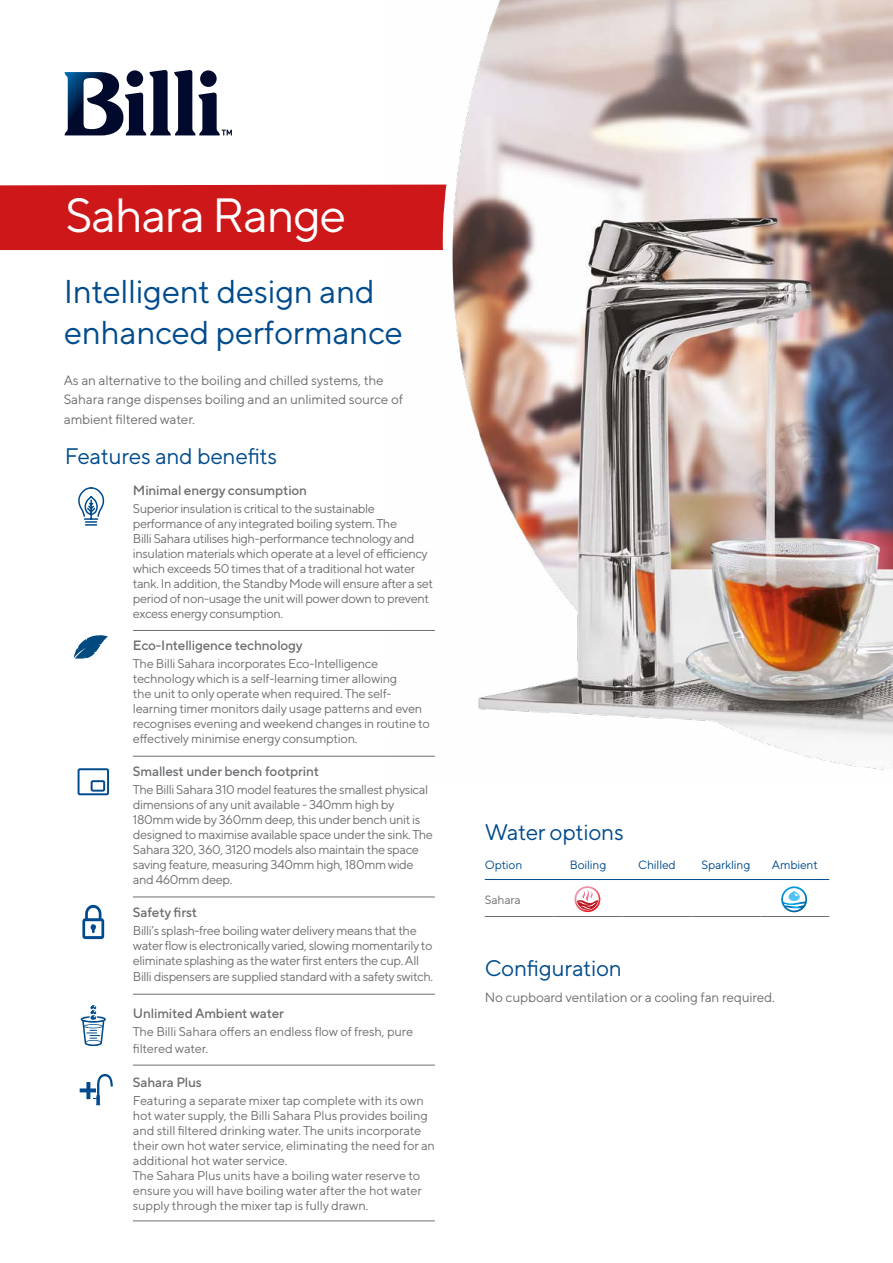
<style>
.page{position:relative;width:893px;height:1263px;background:#fff}
.page>*{position:absolute;margin:0;border:0;box-sizing:border-box;transform-origin:0 0}
.t1{font:48px "TT Norms Pro";letter-spacing:-.03em;color:#fff}
.t2{font:33px/40.5px "TT Norms Pro";letter-spacing:-.01em;color:#004b8d}
.t3{font:22.5px "TT Norms Pro";letter-spacing:-.01em;color:#004b8d}
.t4{font:13.5px/19.5px "TT Norms Pro";letter-spacing:-.01em;color:#6d6e71}
.t5{font:500 13.5px "TT Norms Pro";letter-spacing:-.01em;color:#6d6e71}
.t6{font:12.75px/15px "TT Norms Pro";letter-spacing:-.03em;color:#6d6e71}
.t7{font:12.75px/15px "TT Norms Pro";letter-spacing:-.01em;color:#6d6e71}
.t8{font:12px "TT Norms Pro";letter-spacing:-.01em;color:#004b8d}
.t9{font:12px "TT Norms Pro";letter-spacing:-.01em;color:#6d6e71}
</style>
<div class="page">
<svg style="left:64px;top:70px;width:168px;height:65px"></svg>
<img style="left:389px;top:0;width:504px;height:770px">
<div style="left:0;top:185px;width:446px;height:65px;background:#cd1719"></div>
<hr style="left:133px;top:630px;width:302px;height:1px;background:#6d6e71">
<hr style="left:133px;top:756px;width:302px;height:1px;background:#6d6e71">
<hr style="left:133px;top:897px;width:302px;height:1px;background:#6d6e71">
<hr style="left:133px;top:994px;width:302px;height:1px;background:#6d6e71">
<hr style="left:133px;top:1065px;width:302px;height:1px;background:#6d6e71">
<hr style="left:133px;top:1220px;width:302px;height:1px;background:#6d6e71">
<svg style="left:82px;top:904px;width:22px;height:35px"></svg>
<svg style="left:74px;top:635px;width:34px;height:24px"></svg>
<svg style="left:77px;top:768px;width:32px;height:28px"></svg>
<svg style="left:78px;top:487px;width:27px;height:39px"></svg>
<svg style="left:80px;top:1074px;width:33px;height:31px"></svg>
<svg style="left:81px;top:1004px;width:25px;height:42px"></svg>
<hr style="left:485px;top:916px;width:69px;height:1px;background:#6d6e71">
<hr style="left:554px;top:916px;width:68px;height:1px;background:#6d6e71">
<hr style="left:622px;top:916px;width:69px;height:1px;background:#6d6e71">
<hr style="left:691px;top:916px;width:69px;height:1px;background:#6d6e71">
<hr style="left:760px;top:916px;width:69px;height:1px;background:#6d6e71">
<hr style="left:485px;top:879px;width:344px;height:1px;background:#004b8d">
<svg style="left:574px;top:886px;width:26px;height:26px"></svg>
<svg style="left:781px;top:886px;width:26px;height:26px"></svg>
<h1 class="t1" style="left:66px;top:180px;width:282px">Sahara Range</h1>
<h2 class="t2" style="left:64px;top:269px;width:340px">Intelligent design and enhanced performance</h2>
<p class="t4" style="left:64px;top:369px;width:341px">As an alternative to the boiling and chilled systems, the<br>Sahara range dispenses boiling and an unlimited source of ambient filtered water.</p>
<h3 class="t3" style="left:65px;top:440px;width:214px">Features and benefits</h3>
<p class="t5" style="left:133px;top:480px;width:176px">Minimal energy consumption</p>
<p class="t6" style="left:133px;top:500px;width:302px">Superior insulation is critical to the sustainable performance of any integrated boiling system. The<br>Billi Sahara utilises high-performance technology and insulation materials which operate at a level of efficiency which exceeds 50 times that of a traditional hot water tank. In addition, the Standby Mode will ensure after a set period of non-usage the unit will power down to prevent excess energy consumption.</p>
<p class="t5" style="left:133px;top:636px;width:171px">Eco-Intelligence technology</p>
<p class="t6" style="left:133px;top:655px;width:298px">The Billi Sahara incorporates Eco-Intelligence technology which is a self-learning timer allowing<br>the unit to only operate when required. The self&shy;learning timer monitors daily usage patterns and even recognises evening and weekend changes in routine to effectively minimise energy consumption.</p>
<p class="t5" style="left:133px;top:762px;width:188px">Smallest under bench footprint</p>
<p class="t6" style="left:133px;top:781px;width:302px">The Billi Sahara 310 model features the smallest physical dimensions of any unit available - 340mm high by 180mm wide by 360mm deep, this under bench unit is designed to maximise available space under the sink. The Sahara 320, 360, 3120 models also maintain the space saving feature, measuring 340mm high, 180mm wide and 460mm deep.</p>
<p class="t5" style="left:133px;top:902px;width:66px">Safety first</p>
<p class="t6" style="left:133px;top:922px;width:301px">Billi’s splash-free boiling water delivery means that the water flow is electronically varied, slowing momentarily to eliminate splashing as the water first enters the cup. All</p>
<p class="t6" style="left:133px;top:968px;width:302px">Billi dispensers are supplied standard with a safety switch.</p>
<p class="t5" style="left:133px;top:1004px;width:153px">Unlimited Ambient water</p>
<p class="t7" style="left:133px;top:1023px;width:282px;line-height:16.5px">The Billi Sahara offers an endless flow of fresh, pure filtered water.</p>
<p class="t5" style="left:133px;top:1073px;width:70px">Sahara Plus</p>
<p class="t7" style="left:133px;top:1092px;width:303px">Featuring a separate mixer tap complete with its own hot water supply, the Billi Sahara Plus provides boiling and still filtered drinking water. The units incorporate their own hot water service, eliminating the need for an additional hot water service.<br>The Sahara Plus units have a boiling water reserve to ensure you will have boiling water after the hot water supply through the mixer tap is fully drawn.</p>
<h3 class="t3" style="left:485px;top:816px;width:140px">Water options</h3>
<p class="t8" style="left:485px;top:856px;width:39px">Option</p>
<p class="t8" style="left:570px;top:856px;width:38px">Boiling</p>
<p class="t8" style="left:638px;top:856px;width:39px">Chilled</p>
<p class="t8" style="left:701px;top:856px;width:51px">Sparkling</p>
<p class="t8" style="left:772px;top:856px;width:47px">Ambient</p>
<p class="t9" style="left:485px;top:891px;width:38px">Sahara</p>
<h3 class="t3" style="left:485px;top:952px;width:139px">Configuration</h3>
<p class="t4" style="left:485px;top:987px;width:292px">No cupboard ventilation or a cooling fan required.</p>
</div>
